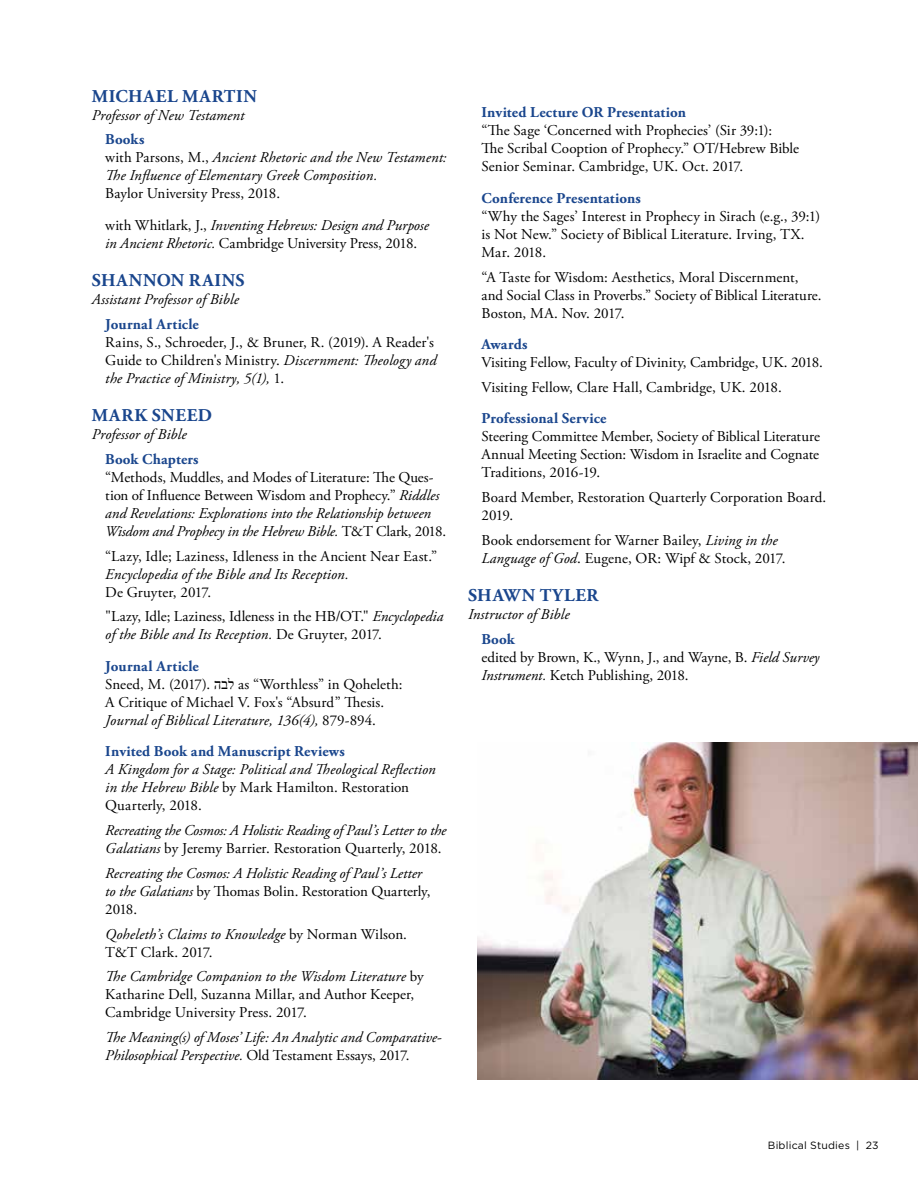
<style>
.page{position:relative;width:918px;height:1188px;background:#fff}
.page>*{position:absolute;margin:0;border:0;box-sizing:border-box;transform-origin:0 0}
.t1{font:700 18px "Adobe Garamond Pro";letter-spacing:.035em;color:#1a468d}
.t2{font:15px/18px "Adobe Garamond Pro";color:#000}
.t3{font:italic 15px/18px "Adobe Garamond Pro";color:#000}
.t4{font:700 15px "Adobe Garamond Pro";letter-spacing:.01em;color:#1a468d}
.t5{font:15px "Adobe Garamond Pro";letter-spacing:.02em;color:#000}
.t6{font:10.5px "Gotham";letter-spacing:.02em;color:#000}
.s1{font-weight:700;font-style:normal;color:#1a468d}
.s2{font-style:normal}
.s3{font-style:italic}
.s4{font-family:"Times New Roman"}
.s5{font-weight:700;color:#1a468d}
</style>
<div class="page">
<img style="left:477px;top:742px;width:441px;height:338px">
<p class="t1" style="left:92px;top:85px;width:166px">MICHAEL MARTIN</p>
<p class="t3" style="left:92px;top:106px;width:154px">Professor of New Testament</p>
<p class="t3" style="left:105px;top:131px;width:343px"><span class="s1">Books<br></span><span class="s2">with Parsons, M.,</span> Ancient Rhetoric and the New Testament:<br>The Influence of Elementary Greek Composition.</p>
<p class="t2" style="left:105px;top:178px;width:325px;line-height:31.5px">Baylor University Press, 2018.<br>with Whitlark, J., <span class="s3">Inventing Hebrews: Design and Purpose</span></p>
<p class="t2" style="left:105px;top:235px;width:314px"><span class="s3">in Ancient Rhetoric.</span> Cambridge University Press, 2018.</p>
<p class="t1" style="left:92px;top:270px;width:154px">SHANNON RAINS</p>
<p class="t3" style="left:92px;top:291px;width:149px">Assistant Professor of Bible</p>
<p class="t4" style="left:105px;top:315px;width:95px">Journal Article</p>
<p class="t2" style="left:105px;top:334px;width:333px">Rains, S., Schroeder, J., &amp; Bruner, R. (2019). A Reader's<br>Guide to Children's Ministry. <span class="s3">Discernment: Theology and the Practice of Ministry, 5(1),</span> 1.</p>
<p class="t1" style="left:92px;top:405px;width:122px">MARK SNEED</p>
<p class="t3" style="left:92px;top:426px;width:96px">Professor of Bible</p>
<p class="t4" style="left:105px;top:450px;width:95px">Book Chapters</p>
<p class="t2" style="left:105px;top:469px;width:342px">“Methods, Muddles, and Modes of Literature: The Ques&shy;tion of Influence Between Wisdom and Prophecy.” <span class="s3">Riddles and Revelations: Explorations into the Relationship between Wisdom and Prophecy in the Hebrew Bible.</span> T&amp;T Clark, 2018.</p>
<p class="t5" style="left:105px;top:547px;width:333px">“Lazy, Idle; Laziness, Idleness in the Ancient Near East.”</p>
<p class="t3" style="left:105px;top:565px;width:245px">Encyclopedia of the Bible and Its Reception.</p>
<p class="t2" style="left:105px;top:580px;width:340px;line-height:24.8px">De Gruyter, 2017.<br>"Lazy, Idle; Laziness, Idleness in the HB/OT." <span class="s3">Encyclopedia</span></p>
<p class="t3" style="left:105px;top:619px;width:278px;line-height:31.5px">of the Bible and Its Reception. <span class="s2">De Gruyter, 2017.<br></span><span class="s1">Journal Article</span></p>
<p class="t2" style="left:105px;top:676px;width:299px">Sneed, M. (2017). <span class="s4">לבה</span> as “Worthless” in Qoheleth:<br>A Critique of Michael V. Fox's “Absurd” Thesis.<br><span class="s3">Journal of Biblical Literature, 136(4),</span> 879-894.</p>
<p class="t4" style="left:105px;top:743px;width:241px">Invited Book and Manuscript Reviews</p>
<p class="t3" style="left:105px;top:761px;width:332px">A Kingdom for a Stage: Political and Theological Reflection in the Hebrew Bible <span class="s2">by Mark Hamilton. Restoration<br>Quarterly, 2018.</span></p>
<p class="t3" style="left:105px;top:822px;width:342px">Recreating the Cosmos: A Holistic Reading of Paul’s Letter to the<br>Galatians <span class="s2">by Jeremy Barrier. Restoration Quarterly, 2018.</span></p>
<p class="t3" style="left:105px;top:865px;width:327px">Recreating the Cosmos: A Holistic Reading of Paul’s Letter to the Galatians <span class="s2">by Thomas Bolin. Restoration Quarterly,<br>2018.</span></p>
<p class="t2" style="left:105px;top:925px;width:303px"><span class="s3">Qoheleth’s Claims to Knowledge</span> by Norman Wilson.<br>T&amp;T Clark. 2017.</p>
<p class="t2" style="left:105px;top:968px;width:320px"><span class="s3">The Cambridge Companion to the Wisdom Literature</span> by<br>Katharine Dell, Suzanna Millar, and Author Keeper,<br>Cambridge University Press. 2017.</p>
<p class="t3" style="left:105px;top:1029px;width:338px">The Meaning(s) of Moses’ Life: An Analytic and Comparative-<br>Philosophical Perspective. <span class="s2">Old Testament Essays, 2017.</span></p>
<p class="t4" style="left:482px;top:104px;width:206px">Invited Lecture OR Presentation</p>
<p class="t2" style="left:482px;top:122px;width:319px">“The Sage ‘Concerned with Prophecies’ (Sir 39:1):<br>The Scribal Cooption of Prophecy.” OT/Hebrew Bible<br>Senior Seminar. Cambridge, UK. Oct. 2017.</p>
<p class="t4" style="left:482px;top:189px;width:161px">Conference Presentations</p>
<p class="t2" style="left:482px;top:208px;width:340px">“Why the Sages’ Interest in Prophecy in Sirach (e.g., 39:1) is Not New.” Society of Biblical Literature. Irving, TX.<br>Mar. 2018.</p>
<p class="t2" style="left:482px;top:268px;width:341px">“A Taste for Wisdom: Aesthetics, Moral Discernment, and Social Class in Proverbs.” Society of Biblical Literature.<br>Boston, MA. Nov. 2017.</p>
<p class="t4" style="left:482px;top:336px;width:48px">Awards</p>
<p class="t2" style="left:482px;top:351px;width:343px;line-height:24.8px">Visiting Fellow, Faculty of Divinity, Cambridge, UK. 2018.<br>Visiting Fellow, Clare Hall, Cambridge, UK. 2018.</p>
<p class="t4" style="left:482px;top:410px;width:127px">Professional Service</p>
<p class="t2" style="left:482px;top:428px;width:340px;text-align:justify">Steering Committee Member, Society of Biblical Literature Annual Meeting Section: Wisdom in Israelite and Cognate Traditions, 2016-19.</p>
<p class="t2" style="left:482px;top:489px;width:346px">Board Member, Restoration Quarterly Corporation Board.<br>2019.</p>
<p class="t2" style="left:482px;top:532px;width:306px">Book endorsement for Warner Bailey, <span class="s3">Living in the<br>Language of God</span>. Eugene, OR: Wipf &amp; Stock, 2017.</p>
<p class="t1" style="left:468px;top:585px;width:132px">SHAWN TYLER</p>
<p class="t3" style="left:468px;top:606px;width:103px">Instructor of Bible</p>
<p class="t2" style="left:482px;top:631px;width:339px"><span class="s5">Book<br></span>edited by Brown, K., Wynn, J., and Wayne, B. <span class="s3">Field Survey<br>Instrument.</span> Ketch Publishing, 2018.</p>
<p class="t6" style="left:768px;top:1140px;width:112px">Biblical Studies | 23</p>
</div>
